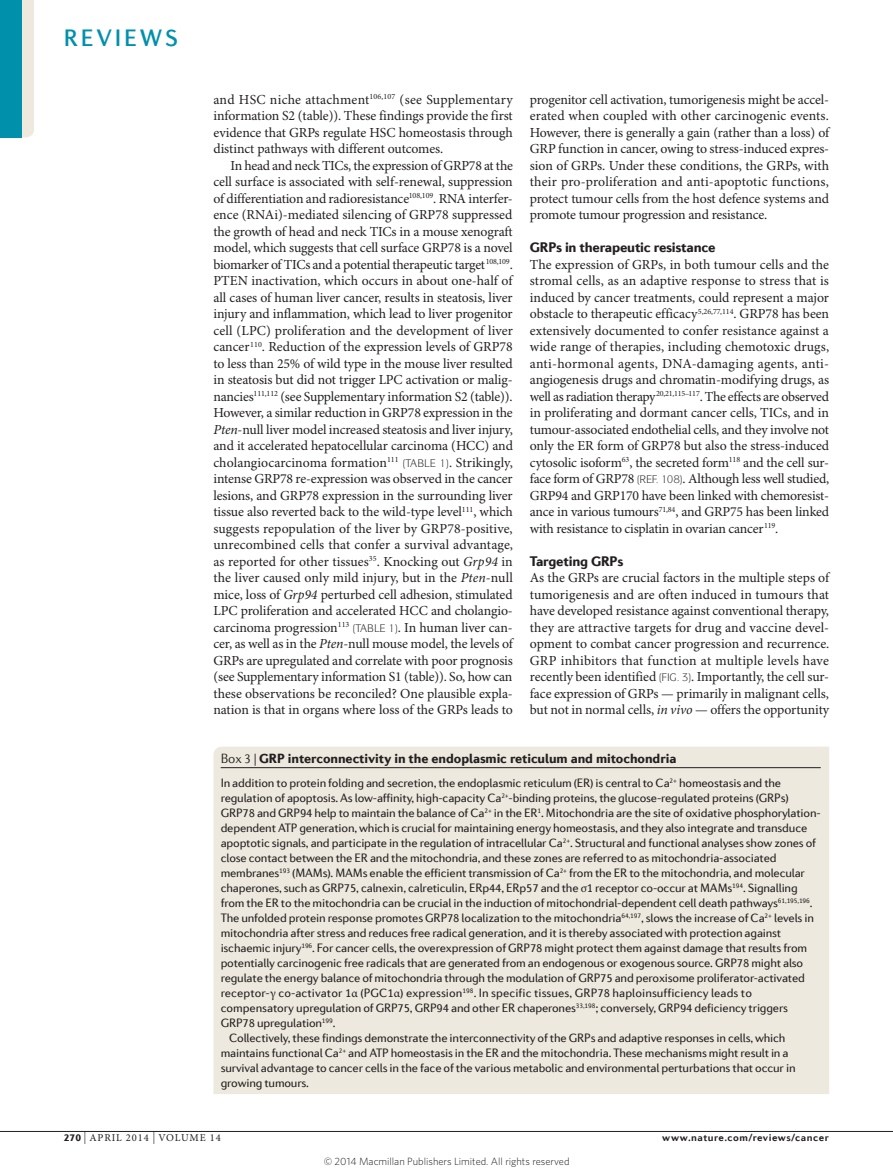
<style>
.page{position:relative;width:893px;height:1174px;background:#fff}
.page>*{position:absolute;margin:0;border:0;box-sizing:border-box;transform-origin:0 0}
.t1{font:500 24px "Diverda Sans Com";letter-spacing:.115em;color:#0090ab}
.crosshead{font:900 14.1px "Diverda Sans Com";letter-spacing:-.015em;color:#231f20}
.bodyindent{font:13.8px/16.5px "Minion Pro";letter-spacing:-.005em;color:#231f20;text-align:justify}
.bodyfirst{font:13.8px/16.5px "Minion Pro";letter-spacing:-.01em;color:#231f20;text-align:justify}
.bodyfirst_inline{font:13.8px/16.5px "Minion Pro";letter-spacing:-.005em;color:#231f20;text-align:justify}
.boxtitle{font:900 13.5px "Diverda Sans Com";letter-spacing:-.005em;color:#231f20}
.boxbody1{font:12.3px/15px "Diverda Sans Com";letter-spacing:-.015em;color:#231f20}
.boxbody{font:12.3px/15px "Diverda Sans Com";letter-spacing:-.015em;color:#231f20}
.t2{font:300 10.5px "Whitney";color:#1d1d1b}
.t3{font:700 10.5px "Diverda Sans Com";letter-spacing:.045em;color:#231f20}
.t4{font:10.5px "Minion Pro";letter-spacing:.085em;color:#231f20}
.s1{font-style:italic}
.s2{font-family:"Diverda Sans Com Light 2";font-weight:400}
.s3{font-family:"Minion Pro"}
.s4{font-family:"Diverda Sans Com";font-weight:900}
.s5{font-size:12px}
</style>
<div class="page">
<hr style="left:0;top:1131px;width:893px;height:1px;background:#231f20">
<div style="left:213px;top:746px;width:616px;height:348px;background:#ede9de"></div>
<hr style="left:221px;top:767px;width:600px;height:1px;background:#231f20">
<svg style="left:21px;top:0;width:13px;height:138px;background:#dae2da"></svg>
<div style="left:0;top:0;width:21px;height:138px;background:#0090ab"></div>
<h1 class="t1" style="left:64px;top:24px;width:116px">REVIEWS</h1>
<p class="bodyfirst_inline" style="left:213px;top:92px;width:301px">and HSC niche attachment<sup>106,107</sup> (see Supplementary information S2 (table)). These findings provide the first evidence that GRPs regulate HSC homeostasis through distinct pathways with different outcomes.</p>
<p class="bodyindent" style="left:213px;top:158px;width:301px;text-indent:17px">In head and neck TICs, the expression of GRP78 at the cell surface is associated with self-renewal, suppression of differentiation and radioresistance<sup>108,109</sup>. RNA interfer&shy;ence (RNAi)-mediated silencing of GRP78 suppressed the growth of head and neck TICs in a mouse xenograft model, which suggests that cell surface GRP78 is a novel biomarker of TICs and a potential therapeutic target<sup>108,109</sup>.<br>PTEN inactivation, which occurs in about one-half of all cases of human liver cancer, results in steatosis, liver injury and inflammation, which lead to liver progenitor cell (LPC) proliferation and the development of liver cancer<sup>110</sup>. Reduction of the expression levels of GRP78 to less than 25% of wild type in the mouse liver resulted in steatosis but did not trigger LPC activation or malig&shy;nancies<sup>111,112</sup> (see Supplementary information S2 (table)).<br>However, a similar reduction in GRP78 expression in the <span class="s1">Pten</span>-null liver model increased steatosis and liver injury, and it accelerated hepatocellular carcinoma (HCC) and cholangiocarcinoma formation<sup>111</sup></p>
<p class="bodyindent" style="left:530px;top:92px;width:301px">progenitor cell activation, tumorigenesis might be accel&shy;erated when coupled with other carcinogenic events.<br>However, there is generally a gain (rather than a loss) of GRP function in cancer, owing to stress-induced expres&shy;sion of GRPs. Under these conditions, the GRPs, with their pro-proliferation and anti-apoptotic functions, protect tumour cells from the host defence systems and promote tumour progression and resistance.</p>
<p class="crosshead" style="left:530px;top:239px;width:187px">GRPs in therapeutic resistance</p>
<p class="bodyfirst" style="left:530px;top:257px;width:301px">The expression of GRPs, in both tumour cells and the stromal cells, as an adaptive response to stress that is induced by cancer treatments, could represent a major obstacle to therapeutic efficacy<sup>5,26,77,114</sup>. GRP78 has been extensively documented to confer resistance against a wide range of therapies, including chemotoxic drugs, anti-hormonal agents, DNA-damaging agents, anti&shy;angiogenesis drugs and chromatin-modifying drugs, as well as radiation therapy<sup>20,21,115–117</sup>. The effects are observed in proliferating and dormant cancer cells, TICs, and in tumour-associated endothelial cells, and they involve not only the ER form of GRP78 but also the stress-induced cytosolic isoform<sup>63</sup>, the secreted form<sup>118</sup> and the cell sur&shy;face form of GRP78</p>
<p class="bodyindent" style="left:213px;top:455px;width:301px;text-align:left;text-indent:236px">. Strikingly, intense GRP78 re‑expression was observed in the cancer lesions, and GRP78 expression in the surrounding liver tissue also reverted back to the wild-type level<sup>111</sup>, which suggests repopulation of the liver by GRP78‑positive, unrecombined cells that confer a survival advantage, as reported for other tissues<sup>35</sup>. Knocking out <span class="s1">Grp94</span> in the liver caused only mild injury, but in the <span class="s1">Pten</span>-null mice, loss of <span class="s1">Grp94</span> perturbed cell adhesion, stimulated LPC proliferation and accelerated HCC and cholangio&shy;carcinoma progression<sup>113</sup></p>
<p class="bodyfirst" style="left:530px;top:471px;width:301px;text-indent:153px">. Although less well studied, GRP94 and GRP170 have been linked with chemoresist&shy;ance in various tumours<sup>71,84</sup>, and GRP75 has been linked with resistance to cisplatin in ovarian cancer<sup>119</sup>.</p>
<p class="crosshead" style="left:530px;top:552px;width:95px">Targeting GRPs</p>
<p class="bodyfirst" style="left:530px;top:570px;width:301px">As the GRPs are crucial factors in the multiple steps of tumorigenesis and are often induced in tumours that have developed resistance against conventional therapy, they are attractive targets for drug and vaccine devel&shy;opment to combat cancer progression and recurrence.<br>GRP inhibitors that function at multiple levels have recently been identified</p>
<p class="bodyindent" style="left:213px;top:620px;width:301px;text-indent:184px">. In human liver can&shy;cer, as well as in the <span class="s1">Pten</span>-null mouse model, the levels of GRPs are upregulated and correlate with poor prognosis (see Supplementary information S1 (table)). So, how can these observations be reconciled? One plausible expla&shy;nation is that in organs where loss of the GRPs leads to</p>
<p class="bodyfirst" style="left:530px;top:669px;width:301px;text-indent:152px">✓ . Importantly, the cell sur&shy;face expression of GRPs — primarily in malignant cells, but not in normal cells, <span class="s1">in vivo</span> — offers the opportunity</p>
<p class="boxtitle" style="left:221px;top:750px;width:457px"><span class="s2">Box 3 |</span> GRP interconnectivity in the endoplasmic reticulum and mitochondria</p>
<p class="boxbody1" style="left:221px;top:775px;width:601px">In addition to protein folding and secretion, the endoplasmic reticulum (ER) is central to Ca<sup>2+</sup> homeostasis and the regulation of apoptosis. As low-affinity, high-capacity Ca<sup>2+</sup>-binding proteins, the glucose-regulated proteins (GRPs)<br>GRP78 and GRP94 help to maintain the balance of Ca<sup>2+</sup> in the ER<sup>1</sup>. Mitochondria are the site of oxidative phosphorylation&shy;dependent ATP generation, which is crucial for maintaining energy homeostasis, and they also integrate and transduce apoptotic signals, and participate in the regulation of intracellular Ca<sup>2+</sup>. Structural and functional analyses show zones of close contact between the ER and the mitochondria, and these zones are referred to as mitochondria-associated membranes<sup>193</sup> (MAMs). MAMs enable the efficient transmission of Ca<sup>2+</sup> from the ER to the mitochondria, and molecular chaperones, such as GRP75, calnexin, calreticulin, ERp44, ERp57 and the <span class="s3">σ</span>1 receptor co-occur at MAMs<sup>194</sup>. Signalling from the ER to the mitochondria can be crucial in the induction of mitochondrial-dependent cell death pathways<sup>61,195,196</sup>.<br>The unfolded protein response promotes GRP78 localization to the mitochondria<sup>64,197</sup>, slows the increase of Ca<sup>2+</sup> levels in mitochondria after stress and reduces free radical generation, and it is thereby associated with protection against ischaemic injury<sup>196</sup>. For cancer cells, the overexpression of GRP78 might protect them against damage that results from potentially carcinogenic free radicals that are generated from an endogenous or exogenous source. GRP78 might also regulate the energy balance of mitochondria through the modulation of GRP75 and peroxisome proliferator-activated receptor‑<span class="s3">γ</span> co-activator 1<span class="s3">α</span> (PGC1<span class="s3">α</span>) expression<sup>198</sup>. In specific tissues, GRP78 haploinsufficiency leads to compensatory upregulation of GRP75, GRP94 and other ER chaperones<sup>33</sup><sup>,198</sup>; conversely, GRP94 deficiency triggers GRP78 upregulation<sup>199</sup>.</p>
<p class="boxbody" style="left:221px;top:1030px;width:576px;text-indent:9px">Collectively, these findings demonstrate the interconnectivity of the GRPs and adaptive responses in cells, which maintains functional Ca<sup>2+</sup> and ATP homeostasis in the ER and the mitochondria. These mechanisms might result in a survival advantage to cancer cells in the face of the various metabolic and environmental perturbations that occur in growing tumours.</p>
<p class="t4" style="left:64px;top:1131px;width:158px"><span class="s4">270</span> <span class="s5">|</span> APRIL 2014 <span class="s5">|</span> VOLUME 14</p>
<p class="t3" style="left:662px;top:1130px;width:168px">www.nature.com/reviews/cancer</p>
<p class="t2" style="left:324px;top:1154px;width:247px">© 2014 Macmillan Publishers Limited. All rights reserved</p>
</div>
